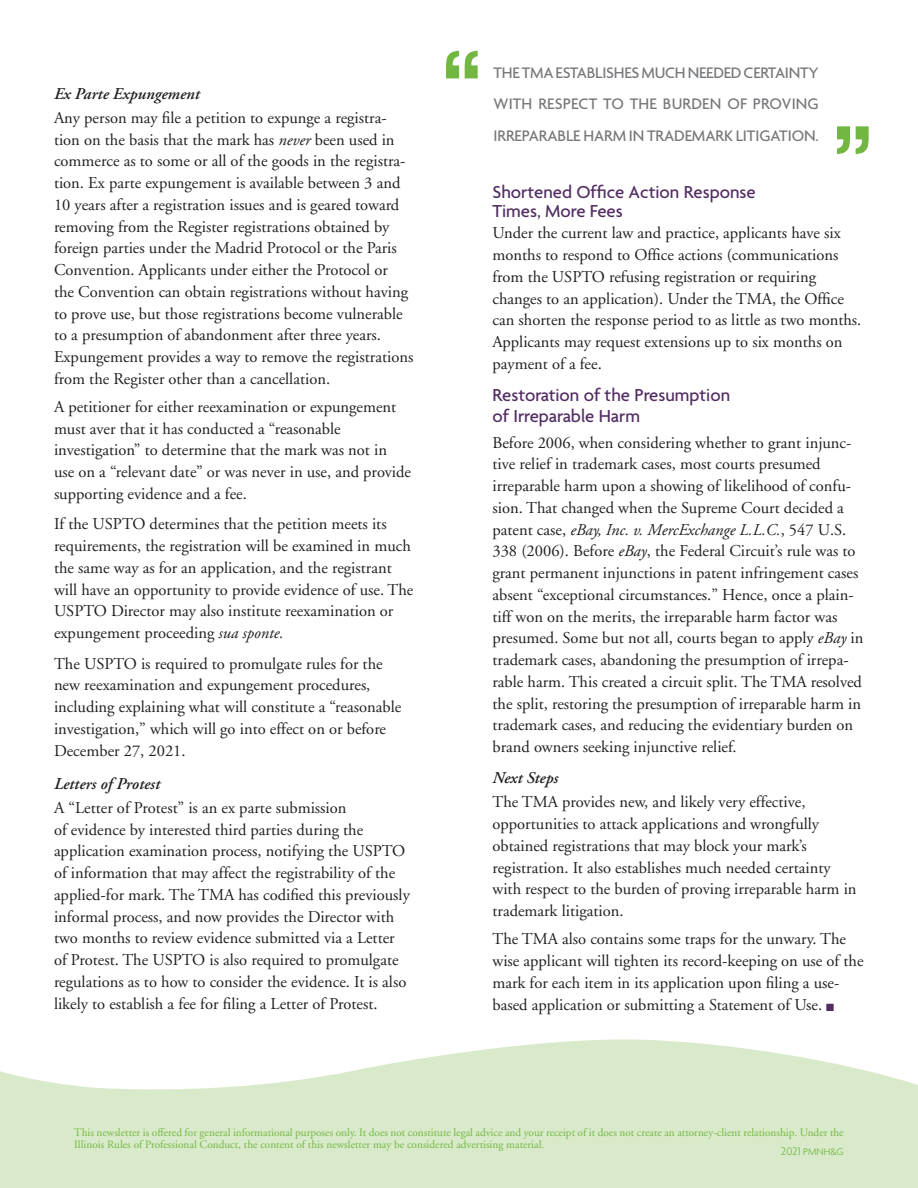
<style>
.page{position:relative;width:918px;height:1188px;background:#fff}
.page>*{position:absolute;margin:0;border:0;box-sizing:border-box;transform-origin:0 0}
.Nwsltr_Article_SBHD{font:500 18.75px/18.8px "Agenda";color:#522d63}
.Nwsltr_Body{font:16.5px/21.8px "Adobe Garamond";color:#231f20}
.Nwsltr_Callout{font:500 16.5px/31.5px "Agenda";letter-spacing:-.005em;color:#76787b;text-align:justify}
.Nwlstr_Body_SBHD_Ita{font:italic 600 16.5px "Adobe Garamond";color:#231f20}
.Nwsltr_Body-2{font:11.25px/12px "Adobe Garamond";color:#73b743}
.Nwsltr_Body-3{font:300 10.5px "Agenda";color:#73b743}
.s1{font-style:italic}
.s2{color:#522d63}
.s3{font-size:12px}
</style>
<div class="page">
<svg style="left:0;top:1039px;width:918px;height:149px;fill:#d9eaca"></svg>
<svg style="left:446px;top:51px;width:32px;height:27px"></svg>
<svg style="left:837px;top:126px;width:32px;height:28px"></svg>
<p class="Nwlstr_Body_SBHD_Ita" style="left:54px;top:85px;width:147px">Ex Parte Expungement</p>
<p class="Nwsltr_Body" style="left:54px;top:107px;width:361px">Any person may file a petition to expunge a registra&shy;tion on the basis that the mark has <span class="s1">never</span> been used in commerce as to some or all of the goods in the registra&shy;tion. Ex parte expungement is available between 3 and 10 years after a registration issues and is geared toward removing from the Register registrations obtained by foreign parties under the Madrid Protocol or the Paris Convention. Applicants under either the Protocol or<br>the Convention can obtain registrations without having to prove use, but those registrations become vulnerable to a presumption of abandonment after three years.<br>Expungement provides a way to remove the registrations from the Register other than a cancellation.</p>
<p class="Nwsltr_Body" style="left:54px;top:396px;width:359px">A petitioner for either reexamination or expungement must aver that it has conducted a “reasonable investigation” to determine that the mark was not in use on a “relevant date” or was never in use, and provide supporting evidence and a fee.</p>
<p class="Nwsltr_Body" style="left:54px;top:514px;width:361px">If the USPTO determines that the petition meets its requirements, the registration will be examined in much the same way as for an application, and the registrant will have an opportunity to provide evidence of use. The USPTO Director may also institute reexamination or expungement proceeding <span class="s1">sua sponte.</span></p>
<p class="Nwsltr_Body" style="left:54px;top:653px;width:349px">The USPTO is required to promulgate rules for the new reexamination and expungement procedures, including explaining what will constitute a “reasonable investigation,” which will go into effect on or before December 27, 2021.</p>
<p class="Nwlstr_Body_SBHD_Ita" style="left:54px;top:775px;width:108px">Letters of Protest</p>
<p class="Nwsltr_Body" style="left:54px;top:797px;width:357px">A “Letter of Protest” is an ex parte submission<br>of evidence by interested third parties during the application examination process, notifying the USPTO of information that may affect the registrability of the applied-for mark. The TMA has codified this previously informal process, and now provides the Director with two months to review evidence submitted via a Letter of Protest. The USPTO is also required to promulgate regulations as to how to consider the evidence. It is also likely to establish a fee for filing a Letter of Protest.</p>
<p class="Nwsltr_Callout" style="left:494px;top:56px;width:327px">THE TMA ESTABLISHES MUCH NEEDED CERTAINTY WITH RESPECT TO THE BURDEN OF PROVING IRREPARABLE HARM IN TRADEMARK LITIGATION.</p>
<p class="Nwsltr_Article_SBHD" style="left:492px;top:182px;width:265px">Shortened Office Action Response<br>Times, More Fees</p>
<p class="Nwsltr_Body" style="left:492px;top:223px;width:370px">Under the current law and practice, applicants have six months to respond to Office actions (communications from the USPTO refusing registration or requiring changes to an application). Under the TMA, the Office can shorten the response period to as little as two months.<br>Applicants may request extensions up to six months on payment of a fee.</p>
<p class="Nwsltr_Article_SBHD" style="left:492px;top:385px;width:239px">Restoration of the Presumption</p>
<p class="Nwsltr_Article_SBHD" style="left:492px;top:406px;width:149px">of Irreparable Harm</p>
<p class="Nwsltr_Body" style="left:492px;top:432px;width:372px">Before 2006, when considering whether to grant injunc&shy;tive relief in trademark cases, most courts presumed irreparable harm upon a showing of likelihood of confu&shy;sion. That changed when the Supreme Court decided a patent case, <span class="s1">eBay, Inc. v. MercExchange L.L.C.</span>, 547 U.S.<br>338 (2006). Before <span class="s1">eBay</span>, the Federal Circuit’s rule was to grant permanent injunctions in patent infringement cases absent “exceptional circumstances.” Hence, once a plain&shy;tiff won on the merits, the irreparable harm factor was presumed. Some but not all, courts began to apply <span class="s1">eBay</span> in trademark cases, abandoning the presumption of irrepa&shy;rable harm. This created a circuit split. The TMA resolved the split, restoring the presumption of irreparable harm in trademark cases, and reducing the evidentiary burden on brand owners seeking injunctive relief.</p>
<p class="Nwlstr_Body_SBHD_Ita" style="left:492px;top:769px;width:67px">Next Steps</p>
<p class="Nwsltr_Body" style="left:492px;top:792px;width:366px">The TMA provides new, and likely very effective, opportunities to attack applications and wrongfully obtained registrations that may block your mark’s registration. It also establishes much needed certainty with respect to the burden of proving irreparable harm in trademark litigation.</p>
<p class="Nwsltr_Body" style="left:492px;top:929px;width:373px">The TMA also contains some traps for the unwary. The wise applicant will tighten its record-keeping on use of the mark for each item in its application upon filing a use&shy;based application or submitting a Statement of Use. <span class="s2">■</span></p>
<p class="Nwsltr_Body-2" style="left:74px;top:1126px;width:771px">This newsletter is offered for general informational purposes only. It does not constitute legal advice and your receipt of it does not create an attorney-client relationship. Under the<br>Illinois Rules of Professional Conduct, the content of this newsletter may be considered advertising material.</p>
<p class="Nwsltr_Body-3" style="left:781px;top:1146px;width:64px"><span class="s3">2021</span> PMNH&amp;G</p>
</div>
